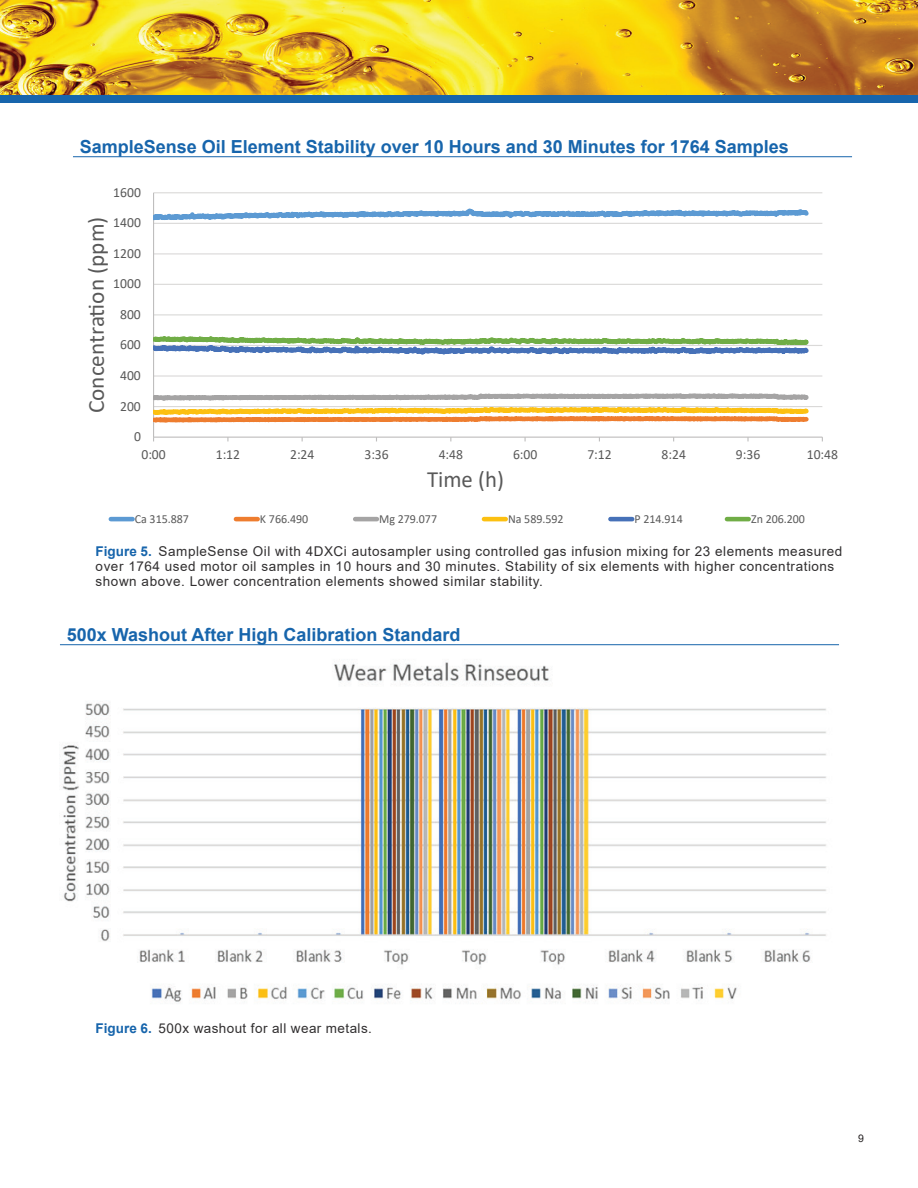
<style>
.page{position:relative;width:918px;height:1188px;background:#fff}
.page>*{position:absolute;margin:0;border:0;box-sizing:border-box;transform-origin:0 0}
.t1{font:23.25px "Calibri";color:#595959}
.t2{font:22.8px "Calibri";color:#595959}
.t3{font:700 18px "Arial";color:#1765ac}
.t4{font:13.95px "Calibri";letter-spacing:.005em;color:#595959}
.t5{font:13.5px/15px "Arial";letter-spacing:.04em;color:#312f30}
.t6{font:12.3px "Calibri";letter-spacing:-.005em;color:#595959}
.t7{font:10.5px "Arial";color:#231f20}
.s1{font-weight:700;color:#1765ac}
</style>
<div class="page">
<hr style="left:73px;top:156px;width:779px;height:1px;background:#1765ac">
<hr style="left:60px;top:644px;width:779px;height:1px;background:#1765ac">
<hr style="left:154px;top:192px;width:668px;height:1px;background:#dad9d8">
<hr style="left:154px;top:223px;width:668px;height:1px;background:#dad9d8">
<hr style="left:154px;top:253px;width:668px;height:1px;background:#dad9d8">
<hr style="left:154px;top:284px;width:668px;height:1px;background:#dad9d8">
<hr style="left:154px;top:314px;width:668px;height:1px;background:#dad9d8">
<hr style="left:154px;top:345px;width:668px;height:1px;background:#dad9d8">
<hr style="left:154px;top:375px;width:668px;height:2px;background:#dad9d8">
<hr style="left:154px;top:406px;width:668px;height:1px;background:#dad9d8">
<hr style="left:153px;top:193px;width:1px;height:244px;background:#bfbebe">
<hr style="left:154px;top:437px;width:668px;height:1px;background:#bfbebe">
<svg style="left:154px;top:208px;width:655px;height:15px"></svg>
<svg style="left:154px;top:336px;width:659px;height:87px"></svg>
<hr style="left:111px;top:517px;width:22px;height:4px;background:#5c9ad3">
<hr style="left:236px;top:517px;width:22px;height:4px;background:#ee7d2f">
<hr style="left:355px;top:517px;width:22px;height:4px;background:#a5a4a4">
<hr style="left:484px;top:517px;width:22px;height:4px;background:#fcc011">
<hr style="left:610px;top:517px;width:22px;height:4px;background:#4671b8">
<hr style="left:727px;top:517px;width:22px;height:4px;background:#70ad46">
<img style="left:62px;top:662px;width:764px;height:340px">
<img style="left:0;top:0;width:918px;height:96px">
<div style="left:0;top:96px;width:918px;height:7px;background:#1765ac"></div>
<h3 class="t3" style="left:80px;top:134px;width:711px">SampleSense Oil Element Stability over 10 Hours and 30 Minutes for 1764 Samples</h3>
<p class="t4" style="left:113px;top:182px;width:29px">1600</p>
<h2 class="t2" style="left:80px;top:413px;width:198px;rotate:-90deg">Concentra on (ppm)</h2>
<p class="t4" style="left:113px;top:213px;width:29px">1400</p>
<p class="t4" style="left:113px;top:244px;width:29px">1200</p>
<p class="t4" style="left:113px;top:274px;width:29px">1000</p>
<p class="t4" style="left:120px;top:305px;width:22px">800</p>
<p class="t4" style="left:120px;top:335px;width:22px">600</p>
<p class="t4" style="left:120px;top:366px;width:22px">400</p>
<p class="t4" style="left:120px;top:396px;width:22px">200</p>
<p class="t4" style="left:134px;top:427px;width:8px">0</p>
<p class="t4" style="left:141px;top:445px;width:26px">0:00</p>
<p class="t4" style="left:216px;top:445px;width:26px">1:12</p>
<p class="t4" style="left:290px;top:445px;width:26px">2:24</p>
<p class="t4" style="left:364px;top:445px;width:26px">3:36</p>
<p class="t4" style="left:439px;top:445px;width:26px">4:48</p>
<p class="t4" style="left:513px;top:445px;width:26px">6:00</p>
<p class="t4" style="left:587px;top:445px;width:26px">7:12</p>
<p class="t4" style="left:662px;top:445px;width:26px">8:24</p>
<p class="t4" style="left:736px;top:445px;width:26px">9:36</p>
<p class="t4" style="left:807px;top:445px;width:33px">10:48</p>
<h1 class="t1" style="left:427px;top:463px;width:78px">Time (h)</h1>
<p class="t6" style="left:135px;top:510px;width:56px">Ca 315.887</p>
<p class="t6" style="left:260px;top:510px;width:50px">K 766.490</p>
<p class="t6" style="left:379px;top:510px;width:59px">Mg 279.077</p>
<p class="t6" style="left:508px;top:510px;width:57px">Na 589.592</p>
<p class="t6" style="left:635px;top:510px;width:50px">P 214.914</p>
<p class="t6" style="left:751px;top:510px;width:55px">Zn 206.200</p>
<p class="t5" style="left:96px;top:544px;width:748px"><span class="s1">Figure 5.</span> SampleSense Oil with 4DXCi autosampler using controlled gas infusion mixing for 23 elements measured over 1764 used motor oil samples in 10 hours and 30 minutes. Stability of six elements with higher concentrations shown above. Lower concentration elements showed similar stability.</p>
<h3 class="t3" style="left:67px;top:622px;width:395px">500x Washout After High Calibration Standard</h3>
<p class="t5" style="left:96px;top:1021px;width:278px"><span class="s1">Figure 6.</span> 500x washout for all wear metals.</p>
<p class="t7" style="left:858px;top:1131px;width:7px">9</p>
</div>
